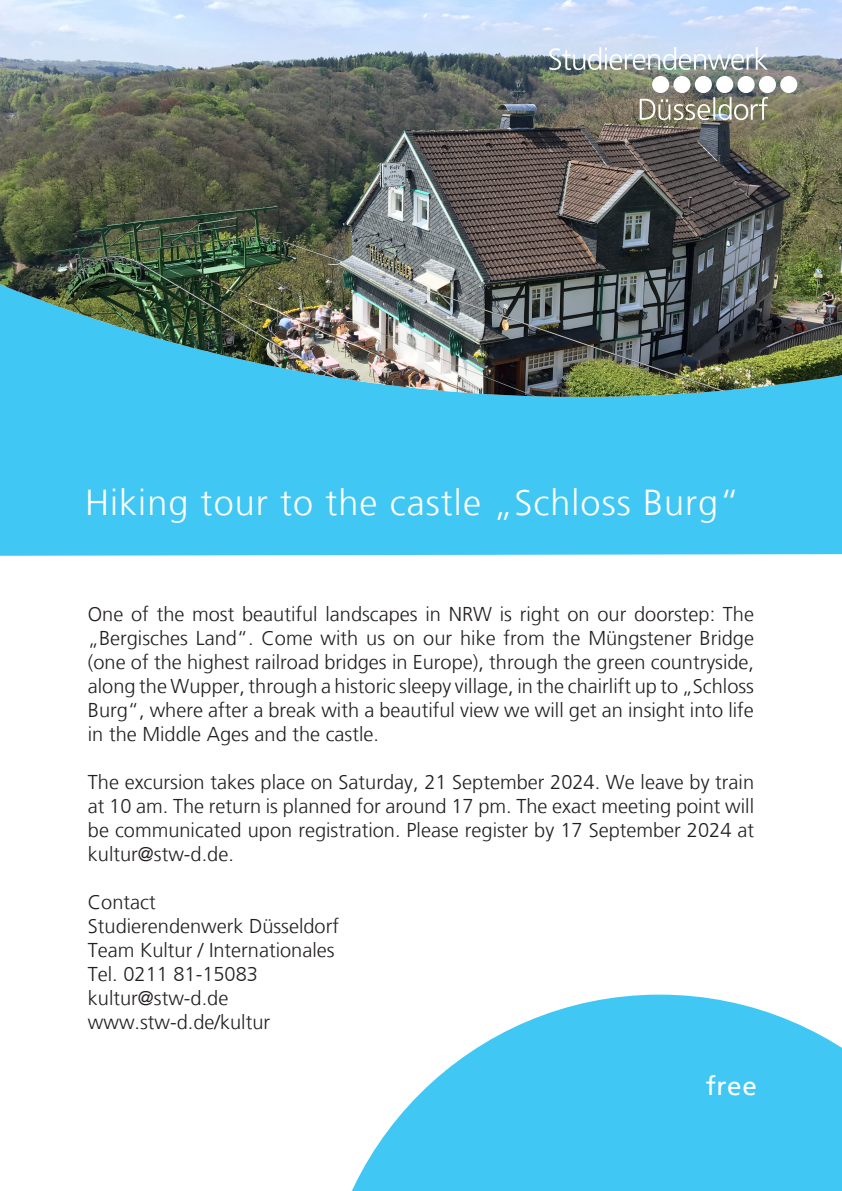
<style>
.page{position:relative;width:842px;height:1191px;background:#fff}
.page>*{position:absolute;margin:0;border:0;box-sizing:border-box;transform-origin:0 0}
.t1{font:300 36px "Frutiger LT";letter-spacing:.03em;color:#fff}
.t2{font:26px "Frutiger LT";color:#fff}
.t3{font:300 20px/24px "Frutiger LT";color:#231f20;text-align:justify}
</style>
<div class="page">
<svg style="left:352px;top:994px;width:490px;height:197px;fill:#40c7f4"></svg>
<div style="left:0;top:397px;width:842px;height:159px;background:#40c7f4"></div>
<img style="left:0;top:0;width:842px;height:397px">
<img style="left:640px;top:76px;width:157px;height:44px">
<svg style="left:549px;top:47px;width:219px;height:23px"></svg>
<p class="t1" style="left:85px;top:482px;width:656px">Hiking tour to the castle „Schloss Burg“</p>
<p class="t3" style="left:88px;top:602px;width:668px">One of the most beautiful landscapes in NRW is right on our doorstep: The „Bergisches Land“. Come with us on our hike from the Müngstener Bridge (one of the highest railroad bridges in Europe), through the green countryside, along the Wupper, through a historic sleepy village, in the chairlift up to „Schloss Burg“, where after a break with a beautiful view we will get an insight into life in the Middle Ages and the castle.</p>
<p class="t3" style="left:88px;top:770px;width:668px">The excursion takes place on Saturday, 21 September 2024. We leave by train at 10 am. The return is planned for around 17 pm. The exact meeting point will be communicated upon registration. Please register by 17 September 2024 at kultur@stw-d.de.</p>
<p class="t3" style="left:88px;top:890px;width:69px">Contact</p>
<p class="t3" style="left:88px;top:914px;width:253px">Studierendenwerk Düsseldorf</p>
<p class="t3" style="left:88px;top:938px;width:248px">Team Kultur / Internationales</p>
<p class="t3" style="left:88px;top:962px;width:172px">Tel. 0211 81-15083</p>
<p class="t3" style="left:88px;top:986px;width:142px">kultur@stw-d.de</p>
<p class="t3" style="left:88px;top:1010px;width:184px">www.stw-d.de/kultur</p>
<p class="t2" style="left:706px;top:1071px;width:53px">free</p>
</div>
